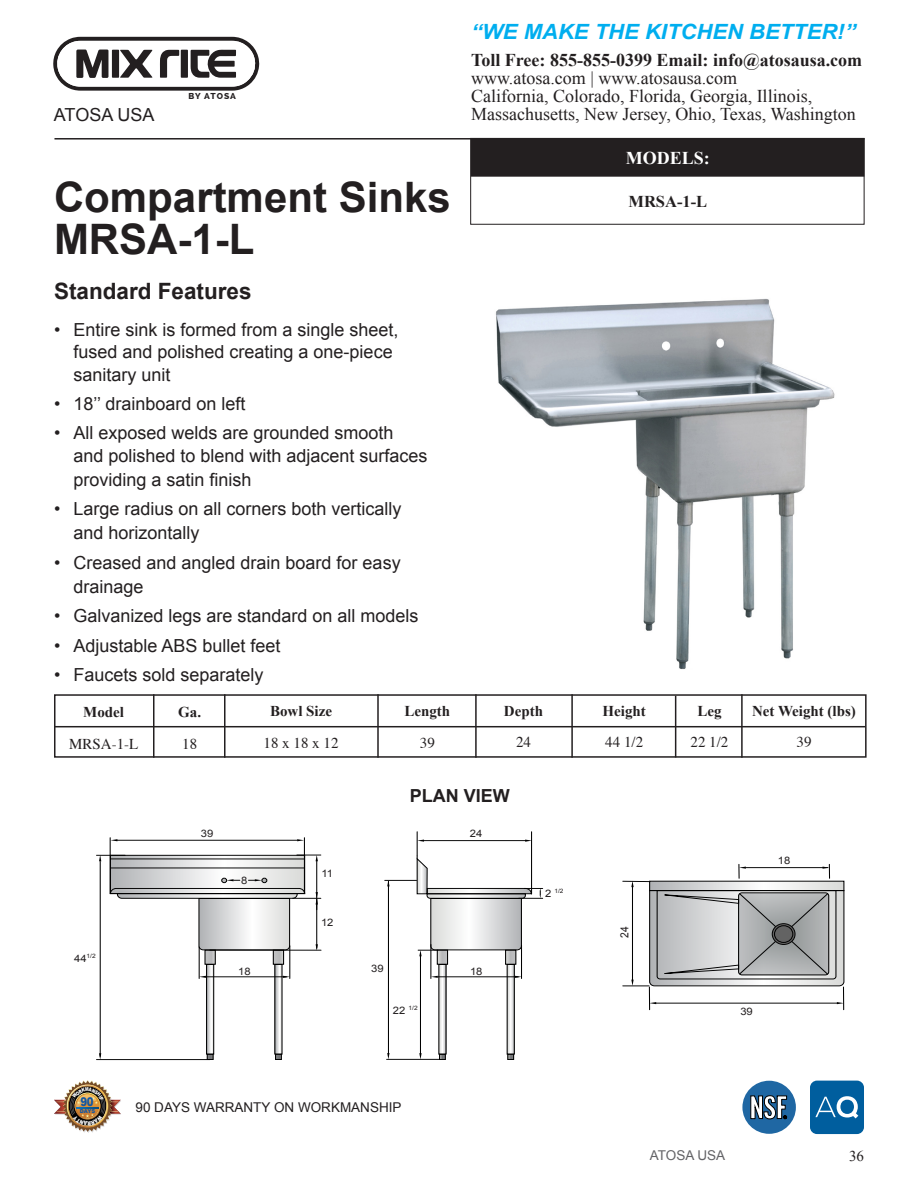
<style>
.page{position:relative;width:918px;height:1188px;background:#fff}
.page>*{position:absolute;margin:0;border:0;box-sizing:border-box;transform-origin:0 0}
.t1{font:700 42px "Arial";color:#231f20}
.Standard_Features{font:700 22.5px "Arial";color:#231f20}
.t2{font:italic 700 21px "Arial";color:#00aeef;scale:1.05 1}
.Bullets{font:18px/22.5px "Arial";color:#231f20}
.t3{font:18px/18px "Times New Roman";color:#231f20}
.t4{font:700 18px "Times New Roman";color:#231f20}
.PartNumberPlanView{font:700 18px "Arial";color:#231f20}
.t5{font:700 18px "Times New Roman";color:#fff}
.TimesNewRoman10_Tabl{font:700 16.5px "Times New Roman";color:#231f20}
.Table_Heading_10pt{font:700 15px "Times New Roman";color:#231f20}
.TableBody10{font:15px "Times";color:#231f20}
.Table_Heading_10pt-2{font:15px "Times";color:#231f20}
.t6{font:15px "Times New Roman";color:#231f20}
.t7{font:13.5px "Arial";color:#231f20}
.t8{font:13.5px "Arial";color:#636366}
.t9{font:900 12px "Arial";color:#1357a3;scale:.85 1}
.t10{font:11.25px "Arial";color:#231f20;scale:.91 1}
.t11{font:10.35px "Arial";color:#231f20;scale:1.09 1}
.t12{font:800 8.55px "Raleway";letter-spacing:.1em;color:#231f20}
.t13{font:6px "Arial";color:#231f20;scale:1.09 1}
.t14{font:900 5.4px "Arial";color:#1357a3}
.s1{font-size:10.35px}
</style>
<div class="page">
<div style="left:810px;top:1081px;width:54px;height:53px;background:#005e9e;border-radius:7px"></div>
<svg style="left:815px;top:1096px;width:43px;height:22px"></svg>
<div style="left:471px;top:138px;width:393px;height:39px;background:#231f20"></div>
<hr style="left:54px;top:138px;width:810px;height:2px;background:#231f20">
<svg style="left:53px;top:37px;width:206px;height:54px"></svg>
<div style="left:742px;top:1081px;width:54px;height:53px;background:#1f67a3;border-radius:50%"></div>
<svg style="left:751px;top:1096px;width:36px;height:23px"></svg>
<div style="left:470px;top:138px;width:395px;height:87px;border:1px solid #231f20"></div>
<svg style="left:112px;top:857px;width:191px;height:21px"></svg>
<svg style="left:277px;top:966px;width:3px;height:86px"></svg>
<svg style="left:208px;top:966px;width:4px;height:86px"></svg>
<div style="left:274px;top:950px;width:9px;height:14px;background:#bdbdbe"></div>
<div style="left:205px;top:950px;width:10px;height:14px;background:#bdbebf"></div>
<svg style="left:439px;top:964px;width:7px;height:90px"></svg>
<svg style="left:509px;top:966px;width:4px;height:86px"></svg>
<svg style="left:439px;top:956px;width:7px;height:6px"></svg>
<svg style="left:507px;top:956px;width:7px;height:6px"></svg>
<div style="left:110px;top:855px;width:195px;height:39px;border:1px solid #000"></div>
<div style="left:273px;top:950px;width:11px;height:14px;border:1px solid #000"></div>
<div style="left:275px;top:1054px;width:7px;height:6px;border:1px solid #000"></div>
<div style="left:206px;top:964px;width:8px;height:90px;border:1px solid #000"></div>
<svg style="left:207px;top:1054px;width:6px;height:6px"></svg>
<div style="left:437px;top:950px;width:11px;height:14px;border:1px solid #000"></div>
<div style="left:439px;top:1054px;width:7px;height:6px;border:1px solid #000"></div>
<div style="left:505px;top:950px;width:11px;height:14px;border:1px solid #000"></div>
<div style="left:507px;top:964px;width:8px;height:90px;border:1px solid #000"></div>
<svg style="left:508px;top:1054px;width:6px;height:6px"></svg>
<hr style="left:110px;top:859px;width:194px;height:1px;background:#000">
<hr style="left:111px;top:868px;width:193px;height:1px;background:#000">
<hr style="left:420px;top:956px;width:1px;height:100px;background:#000">
<hr style="left:385px;top:880px;width:32px;height:1px;background:#000">
<hr style="left:387px;top:1059px;width:52px;height:1px;background:#000">
<hr style="left:388px;top:881px;width:1px;height:175px;background:#000">
<svg style="left:387px;top:1053px;width:3px;height:6px"></svg>
<hr style="left:97px;top:1059px;width:113px;height:1px;background:#000">
<hr style="left:100px;top:862px;width:1px;height:194px;background:#000">
<svg style="left:97px;top:855px;width:28px;height:6px"></svg>
<svg style="left:99px;top:1053px;width:2px;height:7px"></svg>
<svg style="left:419px;top:1053px;width:3px;height:6px"></svg>
<hr style="left:316px;top:861px;width:1px;height:49px;background:#000">
<svg style="left:297px;top:855px;width:24px;height:6px"></svg>
<hr style="left:438px;top:977px;width:80px;height:1px;background:#000">
<hr style="left:431px;top:945px;width:1px;height:34px;background:#000">
<hr style="left:521px;top:945px;width:1px;height:34px;background:#000">
<svg style="left:431px;top:976px;width:7px;height:2px"></svg>
<hr style="left:199px;top:947px;width:1px;height:32px;background:#000">
<hr style="left:290px;top:946px;width:1px;height:33px;background:#000">
<hr style="left:206px;top:977px;width:80px;height:1px;background:#000">
<svg style="left:199px;top:976px;width:7px;height:2px"></svg>
<svg style="left:283px;top:976px;width:7px;height:2px"></svg>
<hr style="left:110px;top:838px;width:1px;height:56px;background:#000">
<hr style="left:304px;top:838px;width:1px;height:56px;background:#000">
<hr style="left:117px;top:840px;width:180px;height:1px;background:#000">
<svg style="left:297px;top:839px;width:7px;height:2px"></svg>
<svg style="left:110px;top:878px;width:211px;height:73px"></svg>
<svg style="left:417px;top:832px;width:126px;height:124px"></svg>
<svg style="left:623px;top:864px;width:221px;height:146px"></svg>
<img style="left:495px;top:298px;width:340px;height:372px">
<div style="left:54px;top:694px;width:813px;height:64px;border:2px solid #231f20"></div>
<hr style="left:55px;top:726px;width:810px;height:1px;background:#231f20">
<hr style="left:153px;top:694px;width:1px;height:64px;background:#231f20">
<hr style="left:224px;top:694px;width:2px;height:64px;background:#231f20">
<hr style="left:377px;top:694px;width:2px;height:64px;background:#231f20">
<hr style="left:475px;top:694px;width:2px;height:64px;background:#231f20">
<hr style="left:571px;top:694px;width:2px;height:64px;background:#231f20">
<hr style="left:741px;top:694px;width:2px;height:64px;background:#231f20">
<hr style="left:675px;top:696px;width:1px;height:61px;background:#231f20">
<img style="left:54px;top:1080px;width:67px;height:53px">
<p class="Bullets" style="left:54px;top:104px;width:102px">ATOSA USA</p>
<p class="t12" style="left:189px;top:91px;width:49px">BY ATOSA</p>
<p class="t1" style="left:54px;top:170px;width:398px">Compartment Sinks</p>
<p class="t1" style="left:54px;top:212px;width:202px">MRSA-1-L</p>
<p class="Standard_Features" style="left:54px;top:277px;width:199px">Standard Features</p>
<p class="Bullets" style="left:74px;top:318px;width:327px;text-indent:-20px">• Entire sink is formed from a single sheet, fused and polished creating a one-piece sanitary unit</p>
<p class="Bullets" style="left:54px;top:393px;width:193px">• 18’’ drainboard on left</p>
<p class="Bullets" style="left:74px;top:422px;width:355px;line-height:23.2px;text-indent:-20px">• All exposed welds are grounded smooth and polished to blend with adjacent surfaces providing a satin finish</p>
<p class="Bullets" style="left:74px;top:497px;width:330px;line-height:24px;text-indent:-20px">• Large radius on all corners both vertically and horizontally</p>
<p class="Bullets" style="left:74px;top:551px;width:329px;line-height:24px;text-indent:-20px">• Creased and angled drain board for easy drainage</p>
<p class="Bullets" style="left:54px;top:605px;width:366px">• Galvanized legs are standard on all models</p>
<p class="Bullets" style="left:54px;top:634px;width:228px">• Adjustable ABS bullet feet</p>
<p class="Bullets" style="left:54px;top:664px;width:211px">• Faucets sold separately</p>
<p class="Table_Heading_10pt" style="left:83px;top:702px;width:42px">Model</p>
<p class="TableBody10" style="left:69px;top:730px;width:71px">MRSA-1-L</p>
<p class="Table_Heading_10pt" style="left:178px;top:702px;width:24px">Ga.</p>
<p class="TableBody10" style="left:182px;top:730px;width:16px">18</p>
<p class="Table_Heading_10pt" style="left:270px;top:701px;width:64px">Bowl Size</p>
<p class="TableBody10" style="left:264px;top:729px;width:76px">18 x 18 x 12</p>
<p class="Table_Heading_10pt" style="left:404px;top:701px;width:47px">Length</p>
<p class="TableBody10" style="left:420px;top:729px;width:16px">39</p>
<p class="t2" style="left:471px;top:18px;width:368px">“WE MAKE THE KITCHEN BETTER!”</p>
<p class="t4" style="left:471px;top:48px;width:393px">Toll Free: 855-855-0399 Email: info@atosausa.com</p>
<p class="t3" style="left:471px;top:69px;width:386px">www.atosa.com | www.atosausa.com<br>California, Colorado, Florida, Georgia, Illinois,<br>Massachusetts, New Jersey, Ohio, Texas, Washington</p>
<p class="t5" style="left:626px;top:145px;width:86px">MODELS:</p>
<p class="TimesNewRoman10_Tabl" style="left:628px;top:190px;width:80px">MRSA-1-L</p>
<p class="Table_Heading_10pt" style="left:504px;top:700px;width:41px">Depth</p>
<p class="TableBody10" style="left:516px;top:728px;width:16px">24</p>
<p class="Table_Heading_10pt" style="left:603px;top:700px;width:45px">Height</p>
<p class="Table_Heading_10pt-2" style="left:605px;top:728px;width:39px">44 1/2</p>
<p class="Table_Heading_10pt" style="left:697px;top:700px;width:26px">Leg</p>
<p class="TableBody10" style="left:691px;top:728px;width:39px">22 1/2</p>
<p class="Table_Heading_10pt" style="left:752px;top:700px;width:105px">Net Weight (lbs)</p>
<p class="TableBody10" style="left:797px;top:728px;width:16px">39</p>
<p class="t13" style="left:74px;top:952px;width:21px"><span class="s1">44</span>1/2</p>
<p class="t11" style="left:201px;top:826px;width:13px">39</p>
<p class="t11" style="left:241px;top:874px;width:7px">8</p>
<p class="t11" style="left:238px;top:964px;width:13px">18</p>
<p class="t11" style="left:321px;top:867px;width:12px">11</p>
<p class="t11" style="left:321px;top:916px;width:13px">12</p>
<p class="PartNumberPlanView" style="left:410px;top:784px;width:102px">PLAN VIEW</p>
<p class="t11" style="left:470px;top:826px;width:13px">24</p>
<p class="t11" style="left:371px;top:962px;width:13px">39</p>
<p class="t13" style="left:393px;top:1004px;width:24px"><span class="s1">22</span> 1/2</p>
<p class="t11" style="left:470px;top:964px;width:13px">18</p>
<p class="t9" style="left:81px;top:1093px;width:17px">90</p>
<p class="t7" style="left:136px;top:1098px;width:268px">90 DAYS WARRANTY ON WORKMANSHIP</p>
<p class="t14" style="left:80px;top:1107px;width:17px">DAYS</p>
<p class="t13" style="left:545px;top:887px;width:18px"><span class="s1">2</span> 1/2</p>
<p class="t10" style="left:617px;top:938px;width:14px;rotate:-90deg">24</p>
<p class="t11" style="left:778px;top:853px;width:13px">18</p>
<p class="t11" style="left:740px;top:1004px;width:13px">39</p>
<p class="t8" style="left:650px;top:1146px;width:77px">ATOSA USA</p>
<p class="t6" style="left:849px;top:1145px;width:16px">36</p>
</div>
